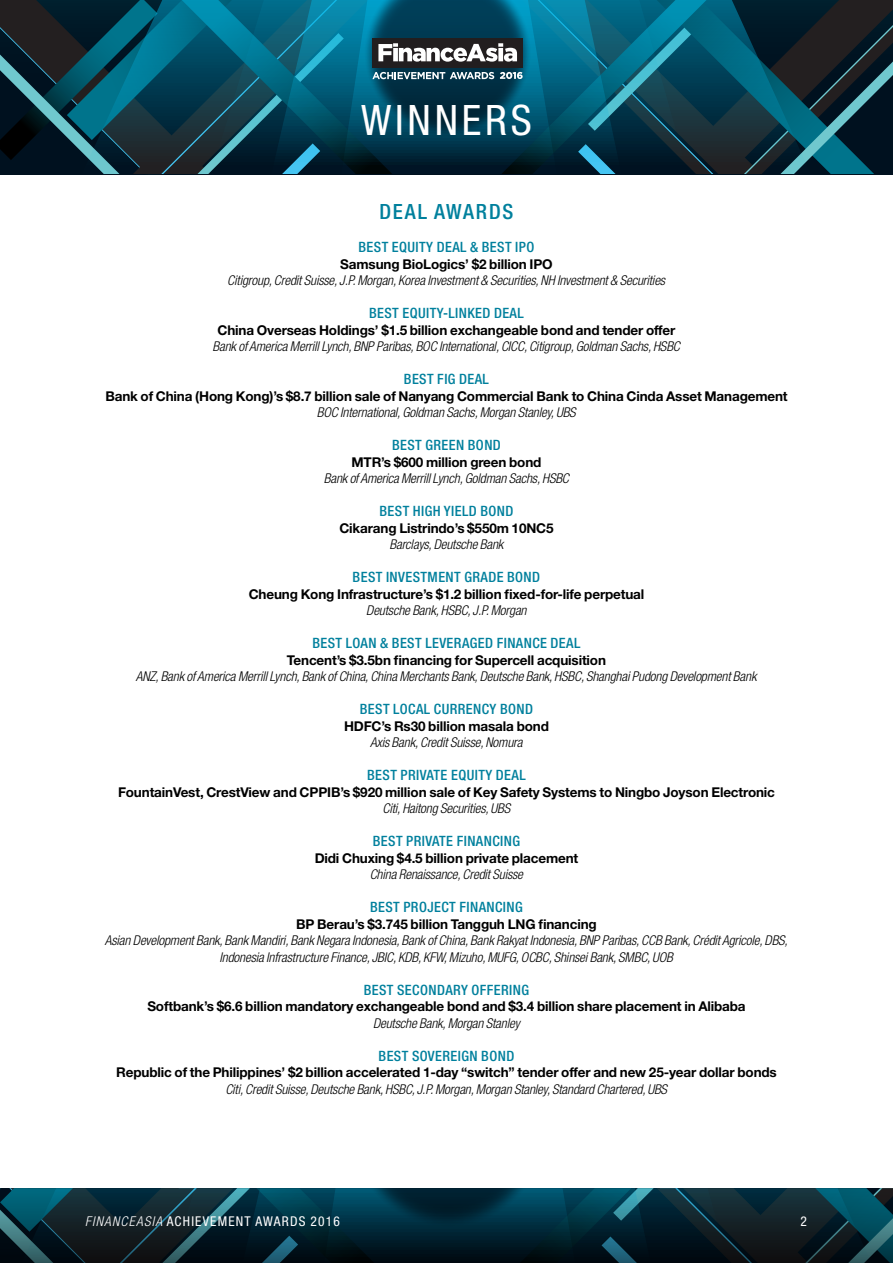
<style>
.page{position:relative;width:893px;height:1263px;background:#fff}
.page>*{position:absolute;margin:0;border:0;box-sizing:border-box;transform-origin:0 0}
.t1{font:condensed 42px "Helvetica Neue";letter-spacing:.09em;color:#fff}
.t2{font:500 condensed 21px "Helvetica Neue";letter-spacing:.09em;color:#00809d}
.t3{font:500 condensed 14.25px "Helvetica Neue";letter-spacing:.03em;color:#00809d}
.t4{font:italic 300 condensed 13.5px/16.5px "Helvetica Neue";letter-spacing:-.01em;color:#000;text-align:center}
.t5{font:700 13.5px "Helvetica Neue";letter-spacing:-.01em;color:#000}
.t6{font:condensed 13.5px "Helvetica Neue";letter-spacing:.09em;color:#fff}
.s1{font-weight:300;font-style:italic}
</style>
<div class="page">
<svg style="left:0;top:1188px;width:893px;height:75px;background:#082b37"></svg>
<svg style="left:0;top:0;width:893px;height:174px;background:#0f495b"></svg>
<h1 class="t1" style="left:361px;top:96px;width:172px">WINNERS</h1>
<h2 class="t2" style="left:379px;top:199px;width:136px">DEAL AWARDS</h2>
<p class="t3" style="left:359px;top:238px;width:177px">BEST EQUITY DEAL &amp; BEST IPO</p>
<p class="t5" style="left:340px;top:255px;width:214px">Samsung BioLogics’ $2 billion IPO</p>
<p class="t4" style="left:227px;top:272px;width:439px">Citigroup, Credit Suisse, J.P. Morgan, Korea Investment &amp; Securities, NH Investment &amp; Securities</p>
<p class="t3" style="left:369px;top:304px;width:156px">BEST EQUITY-LINKED DEAL</p>
<p class="t5" style="left:218px;top:321px;width:459px">China Overseas Holdings’ $1.5 billion exchangeable bond and tender offer</p>
<p class="t4" style="left:213px;top:338px;width:469px">Bank of America Merrill Lynch, BNP Paribas, BOC International, CICC, Citigroup, Goldman Sachs, HSBC</p>
<p class="t3" style="left:404px;top:370px;width:87px">BEST FIG DEAL</p>
<p class="t5" style="left:105px;top:387px;width:684px">Bank of China (Hong Kong)’s $8.7 billion sale of Nanyang Commercial Bank to China Cinda Asset Management</p>
<p class="t4" style="left:317px;top:404px;width:260px">BOC International, Goldman Sachs, Morgan Stanley, UBS</p>
<p class="t3" style="left:392px;top:436px;width:110px">BEST GREEN BOND</p>
<p class="t5" style="left:351px;top:453px;width:192px">MTR’s $600 million green bond</p>
<p class="t4" style="left:324px;top:470px;width:247px">Bank of America Merrill Lynch, Goldman Sachs, HSBC</p>
<p class="t3" style="left:380px;top:502px;width:135px">BEST HIGH YIELD BOND</p>
<p class="t5" style="left:339px;top:519px;width:216px">Cikarang Listrindo’s $550m 10NC5</p>
<p class="t4" style="left:389px;top:536px;width:115px">Barclays, Deutsche Bank</p>
<p class="t3" style="left:353px;top:568px;width:189px">BEST INVESTMENT GRADE BOND</p>
<p class="t5" style="left:249px;top:585px;width:397px">Cheung Kong Infrastructure’s $1.2 billion fixed-for-life perpetual</p>
<p class="t4" style="left:366px;top:602px;width:162px">Deutsche Bank, HSBC, J.P. Morgan</p>
<p class="t3" style="left:312px;top:634px;width:270px">BEST LOAN &amp; BEST LEVERAGED FINANCE DEAL</p>
<p class="t5" style="left:287px;top:651px;width:321px">Tencent’s $3.5bn financing for Supercell acquisition</p>
<p class="t4" style="left:136px;top:668px;width:622px">ANZ, Bank of America Merrill Lynch, Bank of China, China Merchants Bank, Deutsche Bank, HSBC, Shanghai Pudong Development Bank</p>
<p class="t3" style="left:360px;top:700px;width:175px">BEST LOCAL CURRENCY BOND</p>
<p class="t5" style="left:344px;top:717px;width:206px">HDFC’s Rs30 billion masala bond</p>
<p class="t4" style="left:370px;top:734px;width:154px">Axis Bank, Credit Suisse, Nomura</p>
<p class="t3" style="left:367px;top:766px;width:160px">BEST PRIVATE EQUITY DEAL</p>
<p class="t5" style="left:118px;top:783px;width:658px">FountainVest, CrestView and CPPIB’s $920 million sale of Key Safety Systems to Ningbo Joyson Electronic</p>
<p class="t4" style="left:383px;top:800px;width:129px">Citi, Haitong Securities, UBS</p>
<p class="t3" style="left:373px;top:832px;width:149px">BEST PRIVATE FINANCING</p>
<p class="t5" style="left:315px;top:849px;width:265px">Didi Chuxing $4.5 billion private placement</p>
<p class="t4" style="left:370px;top:866px;width:155px">China Renaissance, Credit Suisse</p>
<p class="t3" style="left:370px;top:898px;width:154px">BEST PROJECT FINANCING</p>
<p class="t5" style="left:296px;top:915px;width:302px">BP Berau’s $3.745 billion Tangguh LNG financing</p>
<p class="t4" style="left:105px;top:932px;width:684px">Asian Development Bank, Bank Mandiri, Bank Negara Indonesia, Bank of China, Bank Rakyat Indonesia, BNP Paribas, CCB Bank, Crédit Agricole, DBS,<br>Indonesia Infrastructure Finance, JBIC, KDB, KFW, Mizuho, MUFG, OCBC, Shinsei Bank, SMBC, UOB</p>
<p class="t3" style="left:364px;top:981px;width:167px">BEST SECONDARY OFFERING</p>
<p class="t5" style="left:147px;top:998px;width:600px">Softbank’s $6.6 billion mandatory exchangeable bond and $3.4 billion share placement in Alibaba</p>
<p class="t4" style="left:373px;top:1014px;width:148px">Deutsche Bank, Morgan Stanley</p>
<p class="t3" style="left:379px;top:1047px;width:137px">BEST SOVEREIGN BOND</p>
<p class="t5" style="left:116px;top:1064px;width:662px">Republic of the Philippines’ $2 billion accelerated 1-day “switch” tender offer and new 25-year dollar bonds</p>
<p class="t4" style="left:225px;top:1080px;width:443px">Citi, Credit Suisse, Deutsche Bank, HSBC, J.P. Morgan, Morgan Stanley, Standard Chartered, UBS</p>
<p class="t6" style="left:85px;top:1213px;width:256px"><span class="s1">FINANCEASIA</span> ACHIEVEMENT AWARDS 2016</p>
<p class="t6" style="left:801px;top:1213px;width:8px">2</p>
</div>
